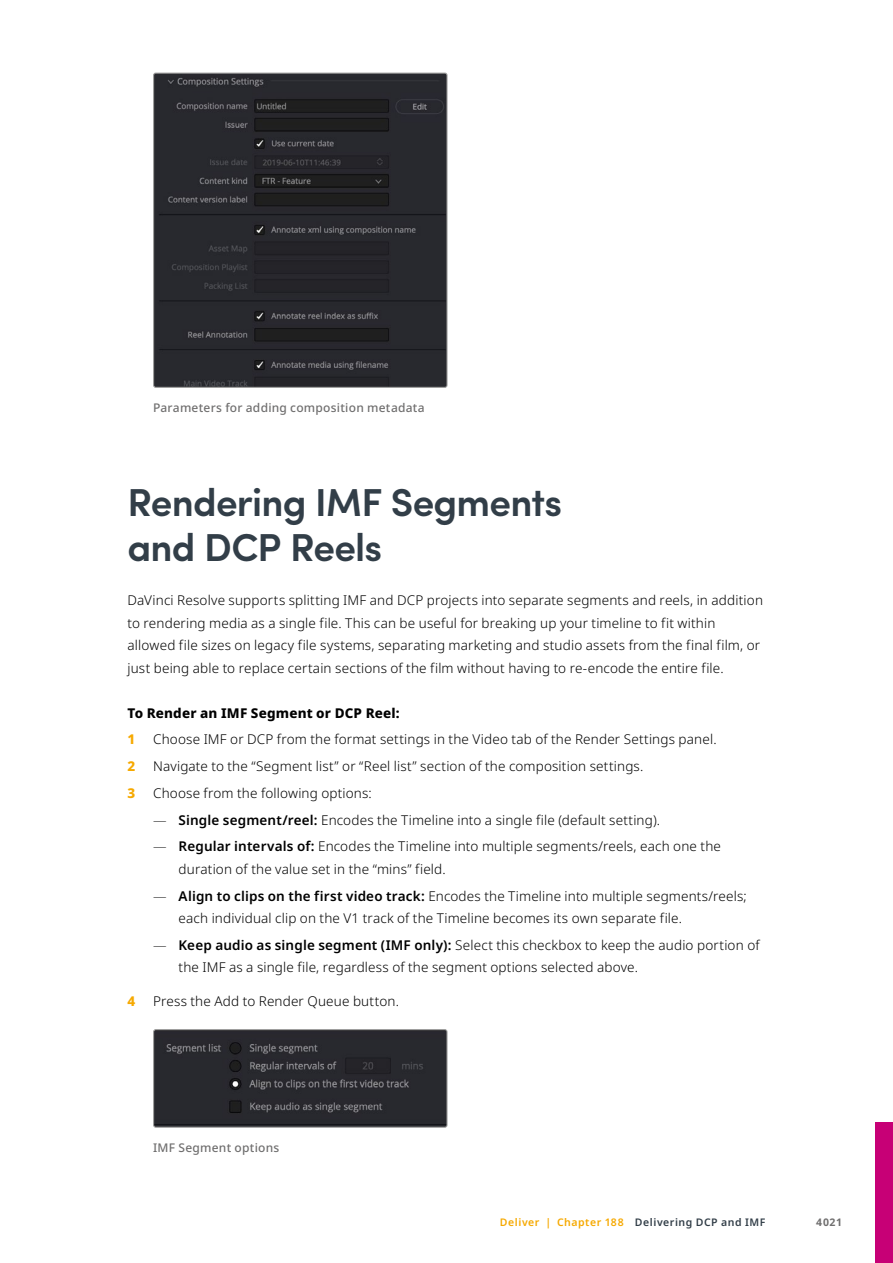
<style>
.page{position:relative;width:893px;height:1263px;background:#fff}
.page>*{position:absolute;margin:0;border:0;box-sizing:border-box;transform-origin:0 0}
.t1{font:600 39px/45px "Sofia Pro";letter-spacing:-.02em;color:#323e48}
.t2{font:300 13.5px/22.5px "Noto Sans";letter-spacing:.01em;color:#000}
.t3{font:800 13.5px "Noto Sans";letter-spacing:.015em;color:#000}
.t4{font:800 13.5px "Noto Sans";color:#f6a900}
.t5{font:500 12px "Noto Sans";letter-spacing:.02em;color:#706f6f}
.t6{font:600 10.5px "Noto Sans";letter-spacing:.05em;color:#323e48}
.t7{font:700 10.5px "Noto Sans";color:#706f6f}
.s1{font-weight:200}
.s2{font-weight:600}
.s3{color:#f6a900}
</style>
<div class="page">
<img style="left:155px;top:75px;width:291px;height:311px">
<div style="left:153px;top:73px;width:295px;height:315px;border:1px solid #9d9d9c;border-radius:2px"></div>
<img style="left:155px;top:1031px;width:291px;height:95px">
<div style="left:153px;top:1029px;width:295px;height:99px;border:1px solid #9d9d9c;border-radius:2px"></div>
<div style="left:876px;top:1123px;width:17px;height:140px;background:#c70076"></div>
<p class="t5" style="left:153px;top:399px;width:273px">Parameters for adding composition metadata</p>
<h1 class="t1" style="left:128px;top:477px;width:436px">Rendering IMF Segments and DCP Reels</h1>
<p class="t2" style="left:128px;top:589px;width:637px">DaVinci Resolve supports splitting IMF and DCP projects into separate segments and reels, in addition to rendering media as a single file. This can be useful for breaking up your timeline to fit within allowed file sizes on legacy file systems, separating marketing and studio assets from the final film, or just being able to replace certain sections of the film without having to re-encode the entire file.</p>
<p class="t3" style="left:128px;top:703px;width:274px">To Render an IMF Segment or DCP Reel:</p>
<p class="t4" style="left:128px;top:729px;width:9px">1</p>
<p class="t2" style="left:153px;top:728px;width:565px">Choose IMF or DCP from the format settings in the Video tab of the Render Settings panel.</p>
<p class="t4" style="left:128px;top:756px;width:9px">2</p>
<p class="t2" style="left:153px;top:755px;width:492px">Navigate to the “Segment list” or “Reel list” section of the composition settings.</p>
<p class="t4" style="left:128px;top:783px;width:9px">3</p>
<p class="t2" style="left:153px;top:782px;width:220px">Choose from the following options:</p>
<p class="t2" style="left:153px;top:809px;width:508px"><span class="s1">—</span> <span class="s2">Single segment/reel:</span> Encodes the Timeline into a single file (default setting).</p>
<p class="t2" style="left:179px;top:835px;width:544px;text-indent:-26px"><span class="s1">—</span> <span class="s2">Regular intervals of:</span> Encodes the Timeline into multiple segments/reels, each one the duration of the value set in the “mins” field.</p>
<p class="t2" style="left:179px;top:885px;width:570px;text-indent:-26px"><span class="s1">—</span> <span class="s2">Align to clips on the first video track:</span> Encodes the Timeline into multiple segments/reels; each individual clip on the V1 track of the Timeline becomes its own separate file.</p>
<p class="t2" style="left:179px;top:934px;width:582px;text-indent:-26px"><span class="s1">—</span> <span class="s2">Keep audio as single segment (IMF only):</span> Select this checkbox to keep the audio portion of the IMF as a single file, regardless of the segment options selected above.</p>
<p class="t4" style="left:128px;top:991px;width:9px">4</p>
<p class="t2" style="left:153px;top:990px;width:247px">Press the Add to Render Queue button.</p>
<p class="t5" style="left:153px;top:1139px;width:128px">IMF Segment options</p>
<p class="t6" style="left:500px;top:1215px;width:267px"><span class="s3">Deliver | Chapter 188</span> Delivering DCP and IMF</p>
<p class="t7" style="left:816px;top:1215px;width:28px">4021</p>
</div>
